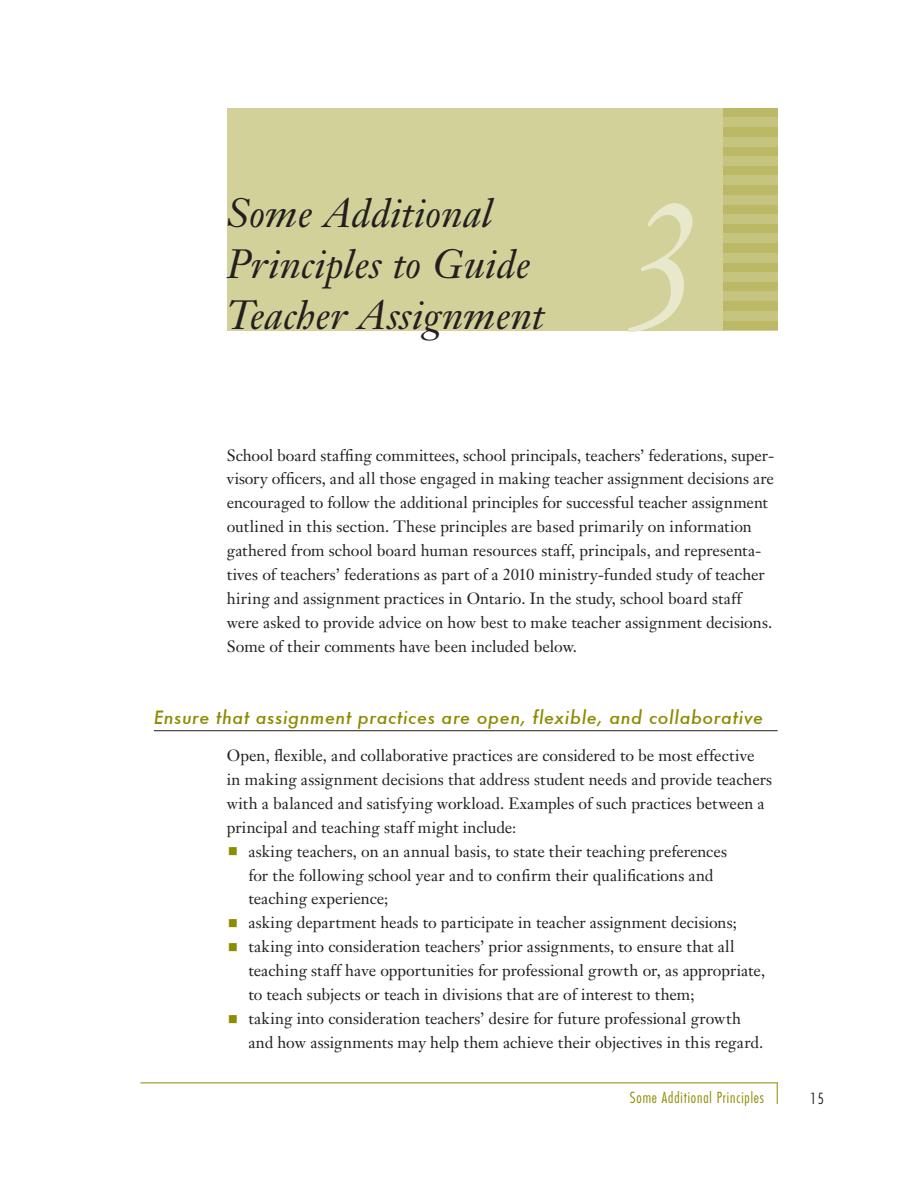
<style>
.page{position:relative;width:918px;height:1188px;background:#fff}
.page>*{position:absolute;margin:0;border:0;box-sizing:border-box;transform-origin:0 0}
.t1{font:italic 181.65px "Janson Text";color:#e8e8cc;scale:.8 1}
.t2{font:italic 40.35px/50.8px "Janson Text";letter-spacing:.01em;color:#231f20}
.t3{font:italic 500 18px "Futura";letter-spacing:.03em;color:#8d8b00}
.t4{font:16.2px/23.9px "Janson Text";color:#231f20}
.t5{font:300 condensed 15px "Futura";letter-spacing:.06em;color:#8d8b00}
.t6{font:300 condensed 15px "Futura";color:#231f20}
.s1{color:#8d8b00}
</style>
<div class="page">
<hr style="left:140px;top:1082px;width:638px;height:1px;background:#8d8b00">
<svg style="left:777px;top:1083px;width:1px;height:21px"></svg>
<hr style="left:154px;top:730px;width:624px;height:1px;background:#231f20">
<div style="left:227px;top:108px;width:551px;height:222px;background:#d2d199"></div>
<div style="left:724px;top:263px;width:54px;height:9px;background:#bbb966"></div>
<div style="left:724px;top:243px;width:54px;height:10px;background:#bbb966"></div>
<div style="left:724px;top:224px;width:54px;height:10px;background:#bbb966"></div>
<div style="left:724px;top:205px;width:54px;height:9px;background:#bbb966"></div>
<div style="left:724px;top:185px;width:54px;height:10px;background:#bbb966"></div>
<div style="left:724px;top:166px;width:54px;height:10px;background:#bbb966"></div>
<div style="left:724px;top:147px;width:54px;height:9px;background:#bbb966"></div>
<div style="left:724px;top:127px;width:54px;height:10px;background:#bbb966"></div>
<div style="left:724px;top:108px;width:54px;height:10px;background:#bbb966"></div>
<div style="left:724px;top:282px;width:54px;height:10px;background:#bbb966"></div>
<div style="left:724px;top:301px;width:54px;height:10px;background:#bbb966"></div>
<div style="left:724px;top:320px;width:54px;height:10px;background:#bbb966"></div>
<div style="left:724px;top:272px;width:54px;height:10px;background:#c6c580"></div>
<div style="left:724px;top:253px;width:54px;height:10px;background:#c6c580"></div>
<div style="left:724px;top:234px;width:54px;height:9px;background:#c6c580"></div>
<div style="left:724px;top:214px;width:54px;height:10px;background:#c6c580"></div>
<div style="left:724px;top:195px;width:54px;height:10px;background:#c6c580"></div>
<div style="left:724px;top:176px;width:54px;height:9px;background:#c6c580"></div>
<div style="left:724px;top:156px;width:54px;height:10px;background:#c6c580"></div>
<div style="left:724px;top:137px;width:54px;height:10px;background:#c6c580"></div>
<div style="left:724px;top:118px;width:54px;height:9px;background:#c6c580"></div>
<div style="left:724px;top:292px;width:54px;height:9px;background:#c6c580"></div>
<div style="left:724px;top:311px;width:54px;height:9px;background:#c6c580"></div>
<h2 class="t2" style="left:227px;top:188px;width:319px">Some Additional<br>Principles to Guide<br>Teacher Assignment</h2>
<h1 class="t1" style="left:622px;top:155px;width:96px">3</h1>
<p class="t4" style="left:227px;top:443px;width:549px">School board staffing committees, school principals, teachers’ federations, super&shy;visory officers, and all those engaged in making teacher assignment decisions are encouraged to follow the additional principles for successful teacher assignment outlined in this section. These principles are based primarily on information gathered from school board human resources staff, principals, and representa&shy;tives of teachers’ federations as part of a 2010 ministry-funded study of teacher hiring and assignment practices in Ontario. In the study, school board staff were asked to provide advice on how best to make teacher assignment decisions.<br>Some of their comments have been included below.</p>
<p class="t3" style="left:154px;top:705px;width:611px">Ensure that assignment practices are open, flexible, and collaborative</p>
<p class="t4" style="left:227px;top:743px;width:547px">Open, flexible, and collaborative practices are considered to be most effective in making assignment decisions that address student needs and provide teachers with a balanced and satisfying workload. Examples of such practices between a principal and teaching staff might include:</p>
<p class="t4" style="left:248px;top:839px;width:480px;text-indent:-22px"><span class="s1">▪</span> asking teachers, on an annual basis, to state their teaching preferences for the following school year and to confirm their qualifications and teaching experience;</p>
<p class="t4" style="left:227px;top:911px;width:512px"><span class="s1">▪</span> asking department heads to participate in teacher assignment decisions;</p>
<p class="t4" style="left:248px;top:935px;width:518px;text-indent:-22px"><span class="s1">▪</span> taking into consideration teachers’ prior assignments, to ensure that all teaching staff have opportunities for professional growth or, as appropriate, to teach subjects or teach in divisions that are of interest to them;</p>
<p class="t4" style="left:248px;top:1006px;width:516px;text-indent:-22px"><span class="s1">▪</span> taking into consideration teachers’ desire for future professional growth and how assignments may help them achieve their objectives in this regard.</p>
<p class="t5" style="left:630px;top:1089px;width:136px">Some Additional Principles</p>
<p class="t6" style="left:810px;top:1089px;width:15px">15</p>
</div>
